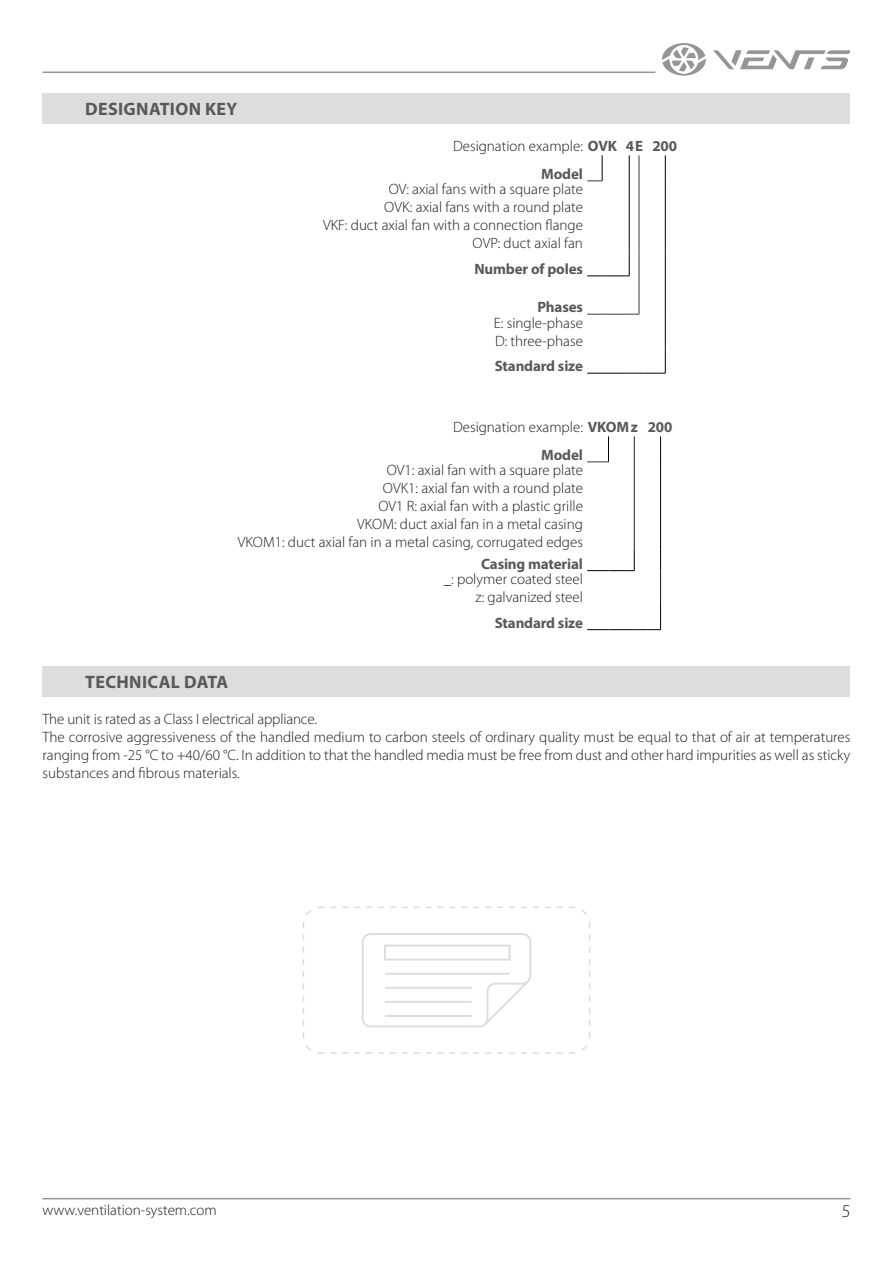
<style>
.page{position:relative;width:893px;height:1263px;background:#fff}
.page>*{position:absolute;margin:0;border:0;box-sizing:border-box;transform-origin:0 0}
.t1{font:700 18px "Myriad Pro";letter-spacing:.02em;color:#58595b}
.t2{font:300 18px "Myriad Pro";color:#1c1c1b}
.t3{font:300 15px/18px "Myriad Pro";color:#1c1c1b;text-align:right}
.t4{font:700 15px "Myriad Pro";letter-spacing:-.01em;color:#58595b}
.s1{font-weight:700;color:#58595b}
</style>
<div class="page">
<hr style="left:43px;top:1198px;width:807px;height:1px;background:#939598">
<hr style="left:43px;top:72px;width:612px;height:1px;background:#939598">
<svg style="left:713px;top:50px;width:137px;height:19px"></svg>
<svg style="left:662px;top:43px;width:44px;height:33px"></svg>
<div style="left:43px;top:93px;width:807px;height:31px;background:#dcddde"></div>
<div style="left:43px;top:666px;width:807px;height:31px;background:#dcddde"></div>
<svg style="left:629px;top:155px;width:1px;height:26px"></svg>
<hr style="left:629px;top:181px;width:1px;height:69px;background:#000">
<svg style="left:639px;top:155px;width:1px;height:26px"></svg>
<hr style="left:639px;top:181px;width:1px;height:69px;background:#2d3d3f">
<svg style="left:587px;top:250px;width:53px;height:65px"></svg>
<svg style="left:665px;top:155px;width:1px;height:26px"></svg>
<hr style="left:665px;top:181px;width:1px;height:69px;background:#000">
<svg style="left:665px;top:250px;width:1px;height:64px"></svg>
<hr style="left:665px;top:314px;width:1px;height:34px;background:#000">
<svg style="left:587px;top:348px;width:79px;height:26px"></svg>
<svg style="left:587px;top:155px;width:16px;height:27px"></svg>
<svg style="left:634px;top:436px;width:1px;height:26px"></svg>
<hr style="left:634px;top:462px;width:1px;height:87px;background:#1c1c1b">
<svg style="left:660px;top:549px;width:1px;height:22px"></svg>
<hr style="left:660px;top:571px;width:1px;height:33px;background:#1c1c1b">
<svg style="left:660px;top:436px;width:1px;height:26px"></svg>
<hr style="left:660px;top:462px;width:1px;height:87px;background:#000">
<svg style="left:587px;top:549px;width:48px;height:22px"></svg>
<svg style="left:587px;top:604px;width:74px;height:26px"></svg>
<svg style="left:587px;top:436px;width:22px;height:27px"></svg>
<svg style="left:302px;top:906px;width:289px;height:148px"></svg>
<p class="t1" style="left:85px;top:97px;width:154px">DESIGNATION KEY</p>
<p class="t3" style="left:453px;top:133px;width:226px;line-height:27.6px;text-align:center">Designation example: <span class="s1">OVK 4Е 200<br>Model</span></p>
<p class="t3" style="left:323px;top:180px;width:261px">OV: axial fans with a square plate<br>OVK: axial fans with a round plate<br>VKF: duct axial fan with a connection flange<br>OVP: duct axial fan</p>
<p class="t4" style="left:474px;top:259px;width:110px">Number of poles</p>
<p class="t4" style="left:537px;top:297px;width:47px">Phases</p>
<p class="t3" style="left:494px;top:314px;width:91px;text-align:left">E: single-phase<br>D: three-phase</p>
<p class="t4" style="left:495px;top:356px;width:90px">Standard size</p>
<p class="t3" style="left:453px;top:413px;width:221px;line-height:27.6px;text-align:center">Designation example: <span class="s1">VKOM z 200<br>Model</span></p>
<p class="t3" style="left:238px;top:461px;width:347px">OV1: axial fan with a square plate<br>OVK1: axial fan with a round plate<br>OV1 R: axial fan with a plastic grille<br>VKOM: duct axial fan in a metal casing<br>VKOM1: duct axial fan in a metal casing, corrugated edges</p>
<p class="t4" style="left:481px;top:554px;width:103px">Casing material</p>
<p class="t3" style="left:444px;top:570px;width:141px">_: polymer coated steel z: galvanized steel</p>
<p class="t4" style="left:495px;top:613px;width:90px">Standard size</p>
<p class="t1" style="left:85px;top:670px;width:144px">TECHNICAL DATA</p>
<p class="t3" style="left:43px;top:710px;width:809px;text-align:left">The unit is rated as a Class I electrical appliance.<br>The corrosive aggressiveness of the handled medium to carbon steels of ordinary quality must be equal to that of air at temperatures ranging from -25 °C to +40/60 °C. In addition to that the handled media must be free from dust and other hard impurities as well as sticky substances and fibrous materials.</p>
<p class="t3" style="left:43px;top:1201px;width:176px">www.ventilation-system.com</p>
<p class="t2" style="left:842px;top:1201px;width:10px">5</p>
</div>
